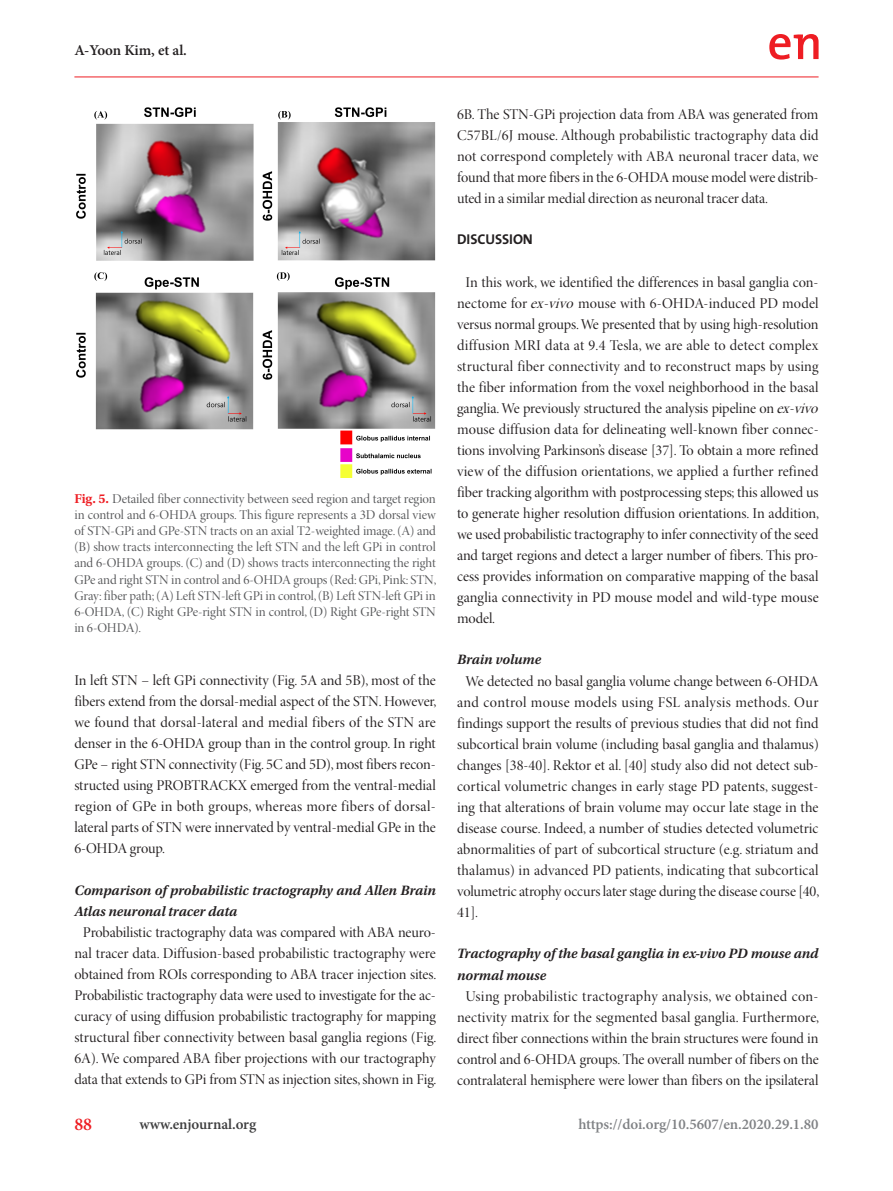
<style>
.page{position:relative;width:893px;height:1191px;background:#fff}
.page>*{position:absolute;margin:0;border:0;box-sizing:border-box;transform-origin:0 0}
.t1{font:600 18px "Minion Pro";color:#ee1d23}
.t2{font:15px/21px "Minion Pro Disp";color:#231f20;text-align:justify}
.t3{font:600 15px "Minion Pro";letter-spacing:-.005em;color:#808285}
.t4{font:600 15px "Minion Pro";letter-spacing:-.005em;color:#3e3e3f}
.t5{font:600 15px "Minion Pro";letter-spacing:-.005em;color:#231f20}
.t6{font:italic 600 14.25px/21px "Utopia Std";letter-spacing:-.005em;color:#231f20}
.t7{font:700 14.25px "The Mix";letter-spacing:-.005em;color:#231f20}
.t8{font:13.5px/16.2px "Minion Pro Disp";letter-spacing:-.005em;color:#57585a;text-align:justify}
.s1{font-family:"Utopia Std";font-weight:600;color:#ee1d23}
.s2{font-style:italic}
</style>
<div class="page">
<hr style="left:74px;top:77px;width:745px;height:1px;background:#ee1d23">
<svg style="left:769px;top:34px;width:50px;height:26px"></svg>
<img style="left:76px;top:107px;width:360px;height:371px">
<p class="t5" style="left:74px;top:40px;width:114px">A-Yoon Kim, et al.</p>
<p class="t8" style="left:74px;top:490px;width:363px"><span class="s1">Fig. 5.</span> Detailed fiber connectivity between seed region and target region in control and 6-OHDA groups. This figure represents a 3D dorsal view of STN-GPi and GPe-STN tracts on an axial T2-weighted image. (A) and (B) show tracts interconnecting the left STN and the left GPi in control and 6-OHDA groups. (C) and (D) shows tracts interconnecting the right GPe and right STN in control and 6-OHDA groups (Red: GPi, Pink: STN, Gray: fiber path; (A) Left STN-left GPi in control, (B) Left STN-left GPi in 6-OHDA, (C) Right GPe-right STN in control, (D) Right GPe-right STN in 6-OHDA).</p>
<p class="t2" style="left:74px;top:670px;width:364px">In left STN – left GPi connectivity (Fig. 5A and 5B), most of the fibers extend from the dorsal-medial aspect of the STN. However, we found that dorsal-lateral and medial fibers of the STN are denser in the 6-OHDA group than in the control group. In right GPe – right STN connectivity (Fig. 5C and 5D), most fibers recon&shy;structed using PROBTRACKX emerged from the ventral-medial region of GPe in both groups, whereas more fibers of dorsal&shy;lateral parts of STN were innervated by ventral-medial GPe in the 6-OHDA group.</p>
<p class="t6" style="left:74px;top:879px;width:363px">Comparison of probabilistic tractography and Allen Brain<br>Atlas neuronal tracer data</p>
<p class="t2" style="left:74px;top:922px;width:364px;text-align:center">Probabilistic tractography data was compared with ABA neuro&shy;nal tracer data. Diffusion-based probabilistic tractography were obtained from ROIs corresponding to ABA tracer injection sites.<br>Probabilistic tractography data were used to investigate for the ac&shy;curacy of using diffusion probabilistic tractography for mapping structural fiber connectivity between basal ganglia regions (Fig.<br>6A). We compared ABA fiber projections with our tractography data that extends to GPi from STN as injection sites, shown in Fig.</p>
<p class="t2" style="left:457px;top:104px;width:363px">6B. The STN-GPi projection data from ABA was generated from C57BL/6J mouse. Although probabilistic tractography data did not correspond completely with ABA neuronal tracer data, we found that more fibers in the 6-OHDA mouse model were distrib&shy;uted in a similar medial direction as neuronal tracer data.</p>
<p class="t7" style="left:457px;top:227px;width:77px">DISCUSSION</p>
<p class="t2" style="left:457px;top:272px;width:367px;text-align:left;text-indent:9px">In this work, we identified the differences in basal ganglia con&shy;nectome for <span class="s2">ex-vivo</span> mouse with 6-OHDA-induced PD model versus normal groups. We presented that by using high-resolution diffusion MRI data at 9.4 Tesla, we are able to detect complex structural fiber connectivity and to reconstruct maps by using the fiber information from the voxel neighborhood in the basal ganglia. We previously structured the analysis pipeline on <span class="s2">ex-vivo </span>mouse diffusion data for delineating well-known fiber connec&shy;tions involving Parkinson’s disease [37]. To obtain a more refined view of the diffusion orientations, we applied a further refined fiber tracking algorithm with postprocessing steps; this allowed us to generate higher resolution diffusion orientations. In addition, we used probabilistic tractography to infer connectivity of the seed and target regions and detect a larger number of fibers. This pro&shy;cess provides information on comparative mapping of the basal ganglia connectivity in PD mouse model and wild-type mouse model.</p>
<p class="t6" style="left:457px;top:649px;width:85px">Brain volume</p>
<p class="t2" style="left:457px;top:671px;width:364px;text-indent:9px">We detected no basal ganglia volume change between 6-OHDA and control mouse models using FSL analysis methods. Our findings support the results of previous studies that did not find subcortical brain volume (including basal ganglia and thalamus) changes [38-40]. Rektor et al. [40] study also did not detect sub&shy;cortical volumetric changes in early stage PD patents, suggest&shy;ing that alterations of brain volume may occur late stage in the disease course. Indeed, a number of studies detected volumetric abnormalities of part of subcortical structure (e.g. striatum and thalamus) in advanced PD patients, indicating that subcortical volumetric atrophy occurs later stage during the disease course [40, 41].</p>
<p class="t6" style="left:457px;top:943px;width:363px">Tractography of the basal ganglia in ex-vivo PD mouse and normal mouse</p>
<p class="t2" style="left:457px;top:986px;width:364px;text-align:center">Using probabilistic tractography analysis, we obtained con&shy;nectivity matrix for the segmented basal ganglia. Furthermore, direct fiber connections within the brain structures were found in control and 6-OHDA groups. The overall number of fibers on the contralateral hemisphere were lower than fibers on the ipsilateral</p>
<p class="t1" style="left:74px;top:1112px;width:19px">88</p>
<p class="t4" style="left:140px;top:1114px;width:118px">www.enjournal.org</p>
<p class="t3" style="left:578px;top:1114px;width:242px">https://doi.org/10.5607/en.2020.29.1.80</p>
</div>
